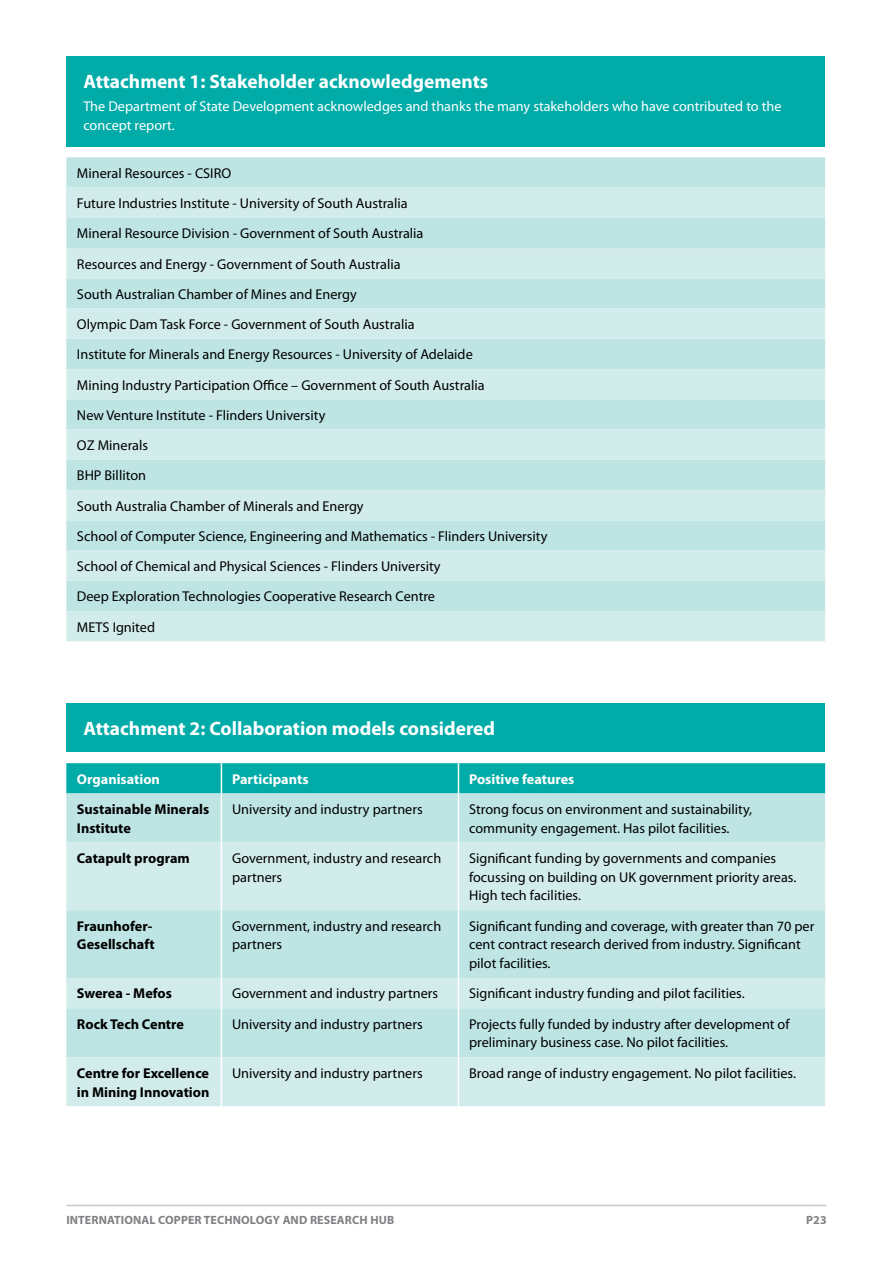
<style>
.page{position:relative;width:893px;height:1263px;background:#fff}
.page>*{position:absolute;margin:0;border:0;box-sizing:border-box;transform-origin:0 0}
.t1{font:700 19.35px "Myriad Pro";color:#fff}
.t2{font:14.25px/30.3px "Myriad Pro";color:#000}
.t3{font:700 14.25px/18.8px "Myriad Pro";color:#000}
.t4{font:14.25px/18.8px "Myriad Pro";color:#fff}
.t5{font:700 14.25px "Myriad Pro";color:#fff}
.t6{font:700 12px "Myriad Pro";letter-spacing:.01em;color:#828084}
</style>
<div class="page">
<hr style="left:66px;top:1205px;width:761px;height:1px;background:#c7c8ca">
<div style="left:66px;top:57px;width:759px;height:90px;background:#00aba8"></div>
<div style="left:66px;top:157px;width:759px;height:91px;background:#bee4e4"></div>
<div style="left:66px;top:188px;width:759px;height:30px;background:#d2eceb"></div>
<svg style="left:66px;top:248px;width:759px;height:393px;fill:#d2eceb"></svg>
<div style="left:66px;top:703px;width:759px;height:49px;background:#00aba8"></div>
<div style="left:66px;top:763px;width:759px;height:30px;background:#00aba8"></div>
<div style="left:66px;top:793px;width:759px;height:49px;background:#bee4e4"></div>
<svg style="left:66px;top:842px;width:759px;height:264px;fill:#d2eceb"></svg>
<hr style="left:221px;top:763px;width:1px;height:30px;background:#fff">
<hr style="left:458px;top:763px;width:1px;height:30px;background:#fff">
<hr style="left:221px;top:793px;width:1px;height:49px;background:#fff">
<hr style="left:458px;top:793px;width:1px;height:49px;background:#fff">
<hr style="left:221px;top:842px;width:1px;height:68px;background:#fff">
<hr style="left:458px;top:842px;width:1px;height:68px;background:#fff">
<hr style="left:221px;top:910px;width:1px;height:68px;background:#fff">
<hr style="left:458px;top:910px;width:1px;height:68px;background:#fff">
<hr style="left:221px;top:978px;width:1px;height:30px;background:#fff">
<hr style="left:458px;top:978px;width:1px;height:30px;background:#fff">
<hr style="left:221px;top:1008px;width:1px;height:49px;background:#fff">
<hr style="left:458px;top:1008px;width:1px;height:49px;background:#fff">
<hr style="left:221px;top:1057px;width:1px;height:49px;background:#fff">
<hr style="left:458px;top:1057px;width:1px;height:49px;background:#fff">
<h1 class="t1" style="left:83px;top:69px;width:406px">Attachment 1: Stakeholder acknowledgements</h1>
<p class="t4" style="left:83px;top:97px;width:700px">The Department of State Development acknowledges and thanks the many stakeholders who have contributed to the concept report.</p>
<p class="t2" style="left:77px;top:158px;width:472px">Mineral Resources - CSIRO<br>Future Industries Institute - University of South Australia<br>Mineral Resource Division - Government of South Australia<br>Resources and Energy - Government of South Australia<br>South Australian Chamber of Mines and Energy<br>Olympic Dam Task Force - Government of South Australia<br>Institute for Minerals and Energy Resources - University of Adelaide<br>Mining Industry Participation Office – Government of South Australia<br>New Venture Institute - Flinders University<br>OZ Minerals<br>BHP Billiton<br>South Australia Chamber of Minerals and Energy<br>School of Computer Science, Engineering and Mathematics - Flinders University School of Chemical and Physical Sciences - Flinders University<br>Deep Exploration Technologies Cooperative Research Centre<br>METS Ignited</p>
<h1 class="t1" style="left:83px;top:716px;width:413px">Attachment 2: Collaboration models considered</h1>
<p class="t5" style="left:77px;top:769px;width:84px">Organisation</p>
<p class="t5" style="left:232px;top:769px;width:78px">Participants</p>
<p class="t5" style="left:469px;top:769px;width:107px">Positive features</p>
<p class="t3" style="left:77px;top:799px;width:134px">Sustainable Minerals<br>Institute</p>
<p class="t2" style="left:232px;top:794px;width:192px">University and industry partners</p>
<p class="t2" style="left:469px;top:799px;width:285px;line-height:18.8px">Strong focus on environment and sustainability, community engagement. Has pilot facilities.</p>
<p class="t3" style="left:77px;top:848px;width:114px">Catapult program</p>
<p class="t2" style="left:232px;top:848px;width:211px;line-height:18.8px">Government, industry and research partners</p>
<p class="t2" style="left:469px;top:848px;width:329px;line-height:18.8px">Significant funding by governments and companies focussing on building on UK government priority areas.<br>High tech facilities.</p>
<p class="t3" style="left:77px;top:916px;width:79px">Fraunhofer-<br>Gesellschaft</p>
<p class="t2" style="left:232px;top:916px;width:211px;line-height:18.8px">Government, industry and research partners</p>
<p class="t2" style="left:469px;top:916px;width:347px;line-height:18.8px">Significant funding and coverage, with greater than 70 per cent contract research derived from industry. Significant pilot facilities.</p>
<p class="t3" style="left:77px;top:984px;width:97px">Swerea - Mefos</p>
<p class="t2" style="left:232px;top:978px;width:208px">Government and industry partners</p>
<p class="t2" style="left:469px;top:978px;width:277px">Significant industry funding and pilot facilities.</p>
<p class="t3" style="left:77px;top:1014px;width:109px">Rock Tech Centre</p>
<p class="t2" style="left:232px;top:1008px;width:192px">University and industry partners</p>
<p class="t2" style="left:469px;top:1014px;width:322px;line-height:18.8px">Projects fully funded by industry after development of preliminary business case. No pilot facilities.</p>
<p class="t3" style="left:77px;top:1063px;width:134px">Centre for Excellence in Mining Innovation</p>
<p class="t2" style="left:232px;top:1057px;width:192px">University and industry partners</p>
<p class="t2" style="left:469px;top:1057px;width:328px">Broad range of industry engagement. No pilot facilities.</p>
<p class="t6" style="left:66px;top:1212px;width:329px">INTERNATIONAL COPPER TECHNOLOGY AND RESEARCH HUB</p>
<p class="t6" style="left:806px;top:1212px;width:22px">P23</p>
</div>
